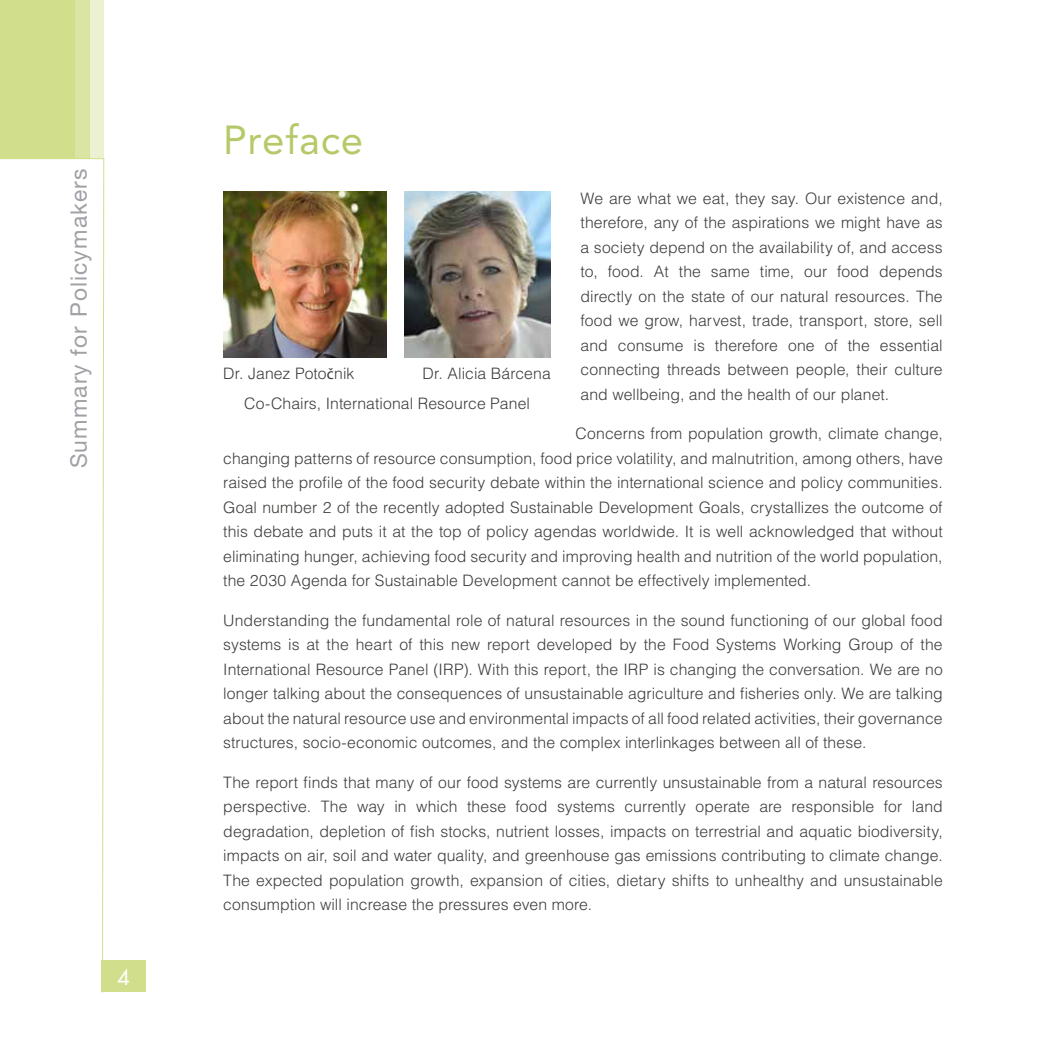
<style>
.page{position:relative;width:1042px;height:1042px;background:#fff}
.page>*{position:absolute;margin:0;border:0;box-sizing:border-box;transform-origin:0 0}
.t1{font:40.25px "Avenir LT Std";letter-spacing:.015em;color:#b5c969}
.t2{font:22.75px "Helvetica Neue LT Std";letter-spacing:.05em;color:#a39fa6}
.t3{font:21px "Futura Std";color:#fff}
.t4{font:300 15.75px/24.5px "Helvetica LT Std";letter-spacing:.005em;color:#3c3c3b;text-align:justify}
.s1{font-family:"Myriad Pro";font-weight:400}
</style>
<div class="page">
<div style="left:89px;top:0;width:15px;height:159px;background:#ecf2d1"></div>
<div style="left:74px;top:0;width:15px;height:158px;background:#dae5a3"></div>
<div style="left:101px;top:960px;width:45px;height:32px;background:#d1df8c"></div>
<div style="left:0;top:0;width:74px;height:159px;background:#d1df8c"></div>
<svg style="left:102px;top:158px;width:3px;height:835px"></svg>
<hr style="left:0;top:158px;width:104px;height:1px;background:#d1df8c">
<img style="left:404px;top:191px;width:147px;height:167px">
<img style="left:223px;top:191px;width:163px;height:167px">
<h2 class="t2" style="left:65px;top:468px;width:301px;rotate:-90deg">Summary for Policymakers</h2>
<h3 class="t3" style="left:117px;top:964px;width:14px">4</h3>
<h1 class="t1" style="left:223px;top:117px;width:141px">Preface</h1>
<p class="t4" style="left:580px;top:186px;width:364px">We are what we eat, they say. Our existence and, therefore, any of the aspirations we might have as a society depend on the availability of, and access to, food. At the same time, our food depends directly on the state of our natural resources. The food we grow, harvest, trade, transport, store, sell and consume is therefore one of the essential connecting threads between people, their culture and wellbeing, and the health of our planet.</p>
<p class="t4" style="left:223px;top:421px;width:721px;text-indent:352px">Concerns from population growth, climate change, changing patterns of resource consumption, food price volatility, and malnutrition, among others, have raised the profile of the food security debate within the international science and policy communities.<br>Goal number 2 of the recently adopted Sustainable Development Goals, crystallizes the outcome of this debate and puts it at the top of policy agendas worldwide. It is well acknowledged that without eliminating hunger, achieving food security and improving health and nutrition of the world population, the 2030 Agenda for Sustainable Development cannot be effectively implemented.</p>
<p class="t4" style="left:223px;top:608px;width:721px">Understanding the fundamental role of natural resources in the sound functioning of our global food systems is at the heart of this new report developed by the Food Systems Working Group of the International Resource Panel (IRP). With this report, the IRP is changing the conversation. We are no longer talking about the consequences of unsustainable agriculture and fisheries only. We are talking about the natural resource use and environmental impacts of all food related activities, their governance structures, socio-economic outcomes, and the complex interlinkages between all of these.</p>
<p class="t4" style="left:223px;top:770px;width:721px">The report finds that many of our food systems are currently unsustainable from a natural resources perspective. The way in which these food systems currently operate are responsible for land degradation, depletion of fish stocks, nutrient losses, impacts on terrestrial and aquatic biodiversity, impacts on air, soil and water quality, and greenhouse gas emissions contributing to climate change.<br>The expected population growth, expansion of cities, dietary shifts to unhealthy and unsustainable consumption will increase the pressures even more.</p>
<p class="t4" style="left:244px;top:358px;width:308px;line-height:29.6px;text-indent:179px">Dr. Alicia Bárcena<br>Co-Chairs, International Resource Panel</p>
<p class="t4" style="left:223px;top:361px;width:133px">Dr. Janez Poto<span class="s1">č</span>nik</p>
</div>
